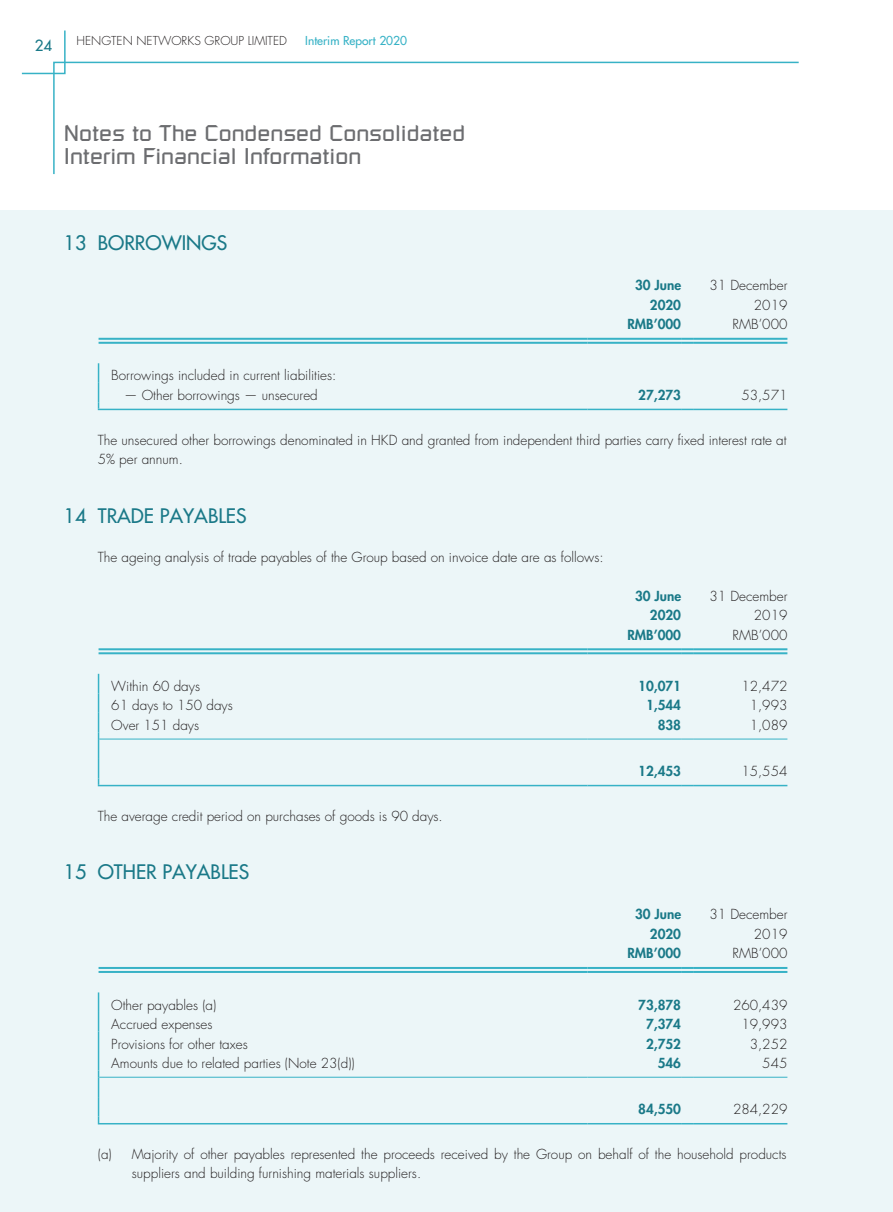
<style>
.page{position:relative;width:893px;height:1212px;background:#fff}
.page>*{position:absolute;margin:0;border:0;box-sizing:border-box;transform-origin:0 0}
.t1{font:22.5px/22.5px "Russell Square Std";color:#6c6d70}
.t2{font:500 19.5px "Futura Std";color:#1a7988}
.t3{font:500 15px "Futura Std";color:#1a7988}
.t4{font:300 13.5px/19.5px "Futura Std";color:#231f20;text-align:right}
.t5{font:800 13.5px/19.5px "Futura Std";color:#1a7988;text-align:right}
.t6{font:300 12px "Futura Std";color:#231f20}
.t7{font:500 12px "Futura Std";color:#37b2c6}
</style>
<div class="page">
<div style="left:0;top:210px;width:893px;height:1002px;background:#ecf6f8"></div>
<svg style="left:21px;top:30px;width:45px;height:45px"></svg>
<svg style="left:52px;top:61px;width:747px;height:114px"></svg>
<hr style="left:98px;top:409px;width:490px;height:1px;background:#37b2c6">
<hr style="left:588px;top:409px;width:93px;height:1px;background:#37b2c6">
<svg style="left:681px;top:409px;width:13px;height:1px"></svg>
<hr style="left:694px;top:409px;width:93px;height:1px;background:#37b2c6">
<hr style="left:99px;top:338px;width:489px;height:2px;background:#37b2c6">
<hr style="left:99px;top:342px;width:489px;height:2px;background:#37b2c6">
<hr style="left:588px;top:338px;width:93px;height:2px;background:#37b2c6">
<hr style="left:588px;top:342px;width:93px;height:2px;background:#37b2c6">
<svg style="left:681px;top:338px;width:13px;height:6px"></svg>
<hr style="left:694px;top:338px;width:93px;height:2px;background:#37b2c6">
<hr style="left:694px;top:342px;width:93px;height:2px;background:#37b2c6">
<svg style="left:98px;top:363px;width:1px;height:46px"></svg>
<hr style="left:99px;top:739px;width:489px;height:1px;background:#37b2c6">
<hr style="left:588px;top:739px;width:93px;height:1px;background:#37b2c6">
<svg style="left:681px;top:739px;width:13px;height:1px"></svg>
<hr style="left:694px;top:739px;width:93px;height:1px;background:#37b2c6">
<hr style="left:98px;top:785px;width:490px;height:1px;background:#37b2c6">
<hr style="left:588px;top:785px;width:93px;height:1px;background:#37b2c6">
<svg style="left:681px;top:785px;width:13px;height:1px"></svg>
<hr style="left:694px;top:785px;width:93px;height:1px;background:#37b2c6">
<hr style="left:99px;top:648px;width:489px;height:2px;background:#37b2c6">
<hr style="left:99px;top:652px;width:489px;height:2px;background:#37b2c6">
<hr style="left:588px;top:648px;width:93px;height:2px;background:#37b2c6">
<hr style="left:588px;top:652px;width:93px;height:2px;background:#37b2c6">
<svg style="left:681px;top:648px;width:13px;height:6px"></svg>
<hr style="left:694px;top:648px;width:93px;height:2px;background:#37b2c6">
<hr style="left:694px;top:652px;width:93px;height:2px;background:#37b2c6">
<svg style="left:98px;top:674px;width:1px;height:111px"></svg>
<hr style="left:99px;top:1077px;width:489px;height:1px;background:#37b2c6">
<hr style="left:588px;top:1077px;width:93px;height:1px;background:#37b2c6">
<svg style="left:681px;top:1077px;width:13px;height:1px"></svg>
<hr style="left:694px;top:1077px;width:93px;height:1px;background:#37b2c6">
<hr style="left:98px;top:1123px;width:490px;height:1px;background:#37b2c6">
<hr style="left:588px;top:1123px;width:93px;height:1px;background:#37b2c6">
<svg style="left:681px;top:1123px;width:13px;height:1px"></svg>
<hr style="left:694px;top:1123px;width:93px;height:1px;background:#37b2c6">
<hr style="left:99px;top:967px;width:489px;height:2px;background:#37b2c6">
<hr style="left:99px;top:971px;width:489px;height:2px;background:#37b2c6">
<hr style="left:588px;top:967px;width:93px;height:2px;background:#37b2c6">
<hr style="left:588px;top:971px;width:93px;height:2px;background:#37b2c6">
<svg style="left:681px;top:967px;width:13px;height:6px"></svg>
<hr style="left:694px;top:967px;width:93px;height:2px;background:#37b2c6">
<hr style="left:694px;top:971px;width:93px;height:2px;background:#37b2c6">
<svg style="left:98px;top:992px;width:1px;height:131px"></svg>
<p class="t3" style="left:35px;top:36px;width:19px">24</p>
<p class="t6" style="left:77px;top:33px;width:212px">HENGTEN NETWORKS GROUP LIMITED</p>
<p class="t7" style="left:305px;top:33px;width:103px">Interim Report 2020</p>
<h1 class="t1" style="left:64px;top:122px;width:403px">Notes to The Condensed Consolidated<br>Interim Financial Information</h1>
<h2 class="t2" style="left:64px;top:231px;width:165px">13 BORROWINGS</h2>
<p class="t5" style="left:635px;top:275px;width:48px">30 June<br>2020</p>
<p class="t4" style="left:709px;top:276px;width:79px">31 December<br>2019</p>
<p class="t5" style="left:627px;top:314px;width:55px">RMB’000</p>
<p class="t4" style="left:732px;top:315px;width:56px">RMB’000</p>
<p class="t4" style="left:111px;top:366px;width:227px">Borrowings included in current liabilities:</p>
<p class="t4" style="left:124px;top:386px;width:195px">— Other borrowings — unsecured</p>
<p class="t5" style="left:638px;top:385px;width:44px">27,273</p>
<p class="t4" style="left:741px;top:386px;width:48px">53,571</p>
<p class="t4" style="left:98px;top:430px;width:690px;text-align:left">The unsecured other borrowings denominated in HKD and granted from independent third parties carry fixed interest rate at<br>5% per annum.</p>
<h2 class="t2" style="left:64px;top:503px;width:184px">14 TRADE PAYABLES</h2>
<p class="t4" style="left:98px;top:547px;width:507px">The ageing analysis of trade payables of the Group based on invoice date are as follows:</p>
<p class="t5" style="left:635px;top:586px;width:48px">30 June<br>2020</p>
<p class="t4" style="left:709px;top:586px;width:79px">31 December<br>2019</p>
<p class="t5" style="left:627px;top:625px;width:55px">RMB’000</p>
<p class="t4" style="left:732px;top:625px;width:56px">RMB’000</p>
<p class="t4" style="left:111px;top:677px;width:90px">Within 60 days</p>
<p class="t5" style="left:638px;top:676px;width:44px">10,071</p>
<p class="t4" style="left:741px;top:677px;width:48px">12,472</p>
<p class="t4" style="left:111px;top:696px;width:123px">61 days to 150 days</p>
<p class="t5" style="left:646px;top:696px;width:37px">1,544</p>
<p class="t4" style="left:750px;top:696px;width:39px">1,993</p>
<p class="t4" style="left:111px;top:716px;width:89px">Over 151 days</p>
<p class="t5" style="left:658px;top:715px;width:25px">838</p>
<p class="t4" style="left:750px;top:716px;width:39px">1,089</p>
<p class="t5" style="left:638px;top:761px;width:44px">12,453</p>
<p class="t4" style="left:741px;top:762px;width:48px">15,554</p>
<p class="t4" style="left:98px;top:806px;width:347px">The average credit period on purchases of goods is 90 days.</p>
<h2 class="t2" style="left:64px;top:860px;width:187px">15 OTHER PAYABLES</h2>
<p class="t5" style="left:635px;top:904px;width:48px">30 June<br>2020</p>
<p class="t4" style="left:709px;top:905px;width:79px">31 December<br>2019</p>
<p class="t5" style="left:627px;top:943px;width:55px">RMB’000</p>
<p class="t4" style="left:732px;top:944px;width:56px">RMB’000</p>
<p class="t4" style="left:111px;top:995px;width:107px">Other payables (a)</p>
<p class="t5" style="left:638px;top:995px;width:44px">73,878</p>
<p class="t4" style="left:733px;top:995px;width:56px">260,439</p>
<p class="t4" style="left:111px;top:1015px;width:103px">Accrued expenses</p>
<p class="t5" style="left:646px;top:1014px;width:37px">7,374</p>
<p class="t4" style="left:741px;top:1015px;width:48px">19,993</p>
<p class="t4" style="left:111px;top:1034px;width:138px">Provisions for other taxes</p>
<p class="t5" style="left:646px;top:1034px;width:37px">2,752</p>
<p class="t4" style="left:750px;top:1034px;width:39px">3,252</p>
<p class="t4" style="left:111px;top:1054px;width:245px">Amounts due to related parties (Note 23(d))</p>
<p class="t5" style="left:658px;top:1053px;width:25px">546</p>
<p class="t4" style="left:762px;top:1054px;width:27px">545</p>
<p class="t5" style="left:638px;top:1099px;width:44px">84,550</p>
<p class="t4" style="left:733px;top:1100px;width:56px">284,229</p>
<p class="t4" style="left:132px;top:1144px;width:656px;text-align:left;text-indent:-34px">(a) Majority of other payables represented the proceeds received by the Group on behalf of the household products suppliers and building furnishing materials suppliers.</p>
</div>
